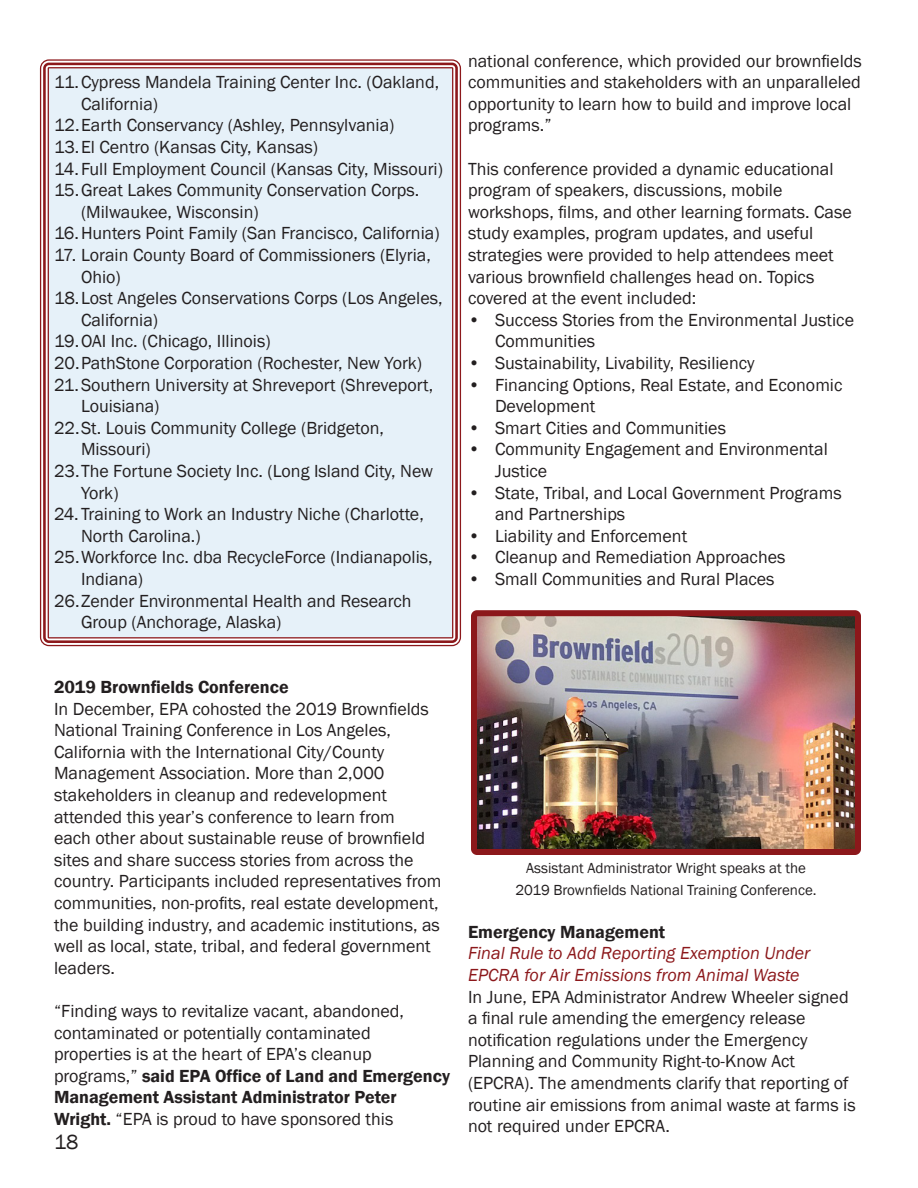
<style>
.page{position:relative;width:918px;height:1188px;background:#fff}
.page>*{position:absolute;margin:0;border:0;box-sizing:border-box;transform-origin:0 0}
.t1{font:21px "Franklin Gothic";color:#231f20}
.t2{font:18px/21.6px "Franklin Gothic";color:#231f20}
.t3{font:italic 18px/21.6px "Franklin Gothic";color:#8c181b}
.t4{font:600 18px "Franklin Gothic";color:#231f20}
.t5{font:15px/21.6px "Franklin Gothic";color:#231f20;text-align:center}
.s1{font-weight:600}
</style>
<div class="page">
<div style="left:48px;top:68px;width:405px;height:570px;background:#e6f1f9"></div>
<div style="left:43px;top:63px;width:415px;height:580px;border:3px solid #8c181b;border-radius:4px"></div>
<img style="left:478px;top:617px;width:376px;height:231px">
<div style="left:471px;top:610px;width:390px;height:245px;border:6px solid #8c181b;border-radius:3px"></div>
<p class="t2" style="left:81px;top:72px;width:360px;text-indent:-27px">11.Cypress Mandela Training Center Inc. (Oakland,<br>California)</p>
<p class="t2" style="left:54px;top:115px;width:342px">12.Earth Conservancy (Ashley, Pennsylvania)</p>
<p class="t2" style="left:54px;top:137px;width:266px">13.El Centro (Kansas City, Kansas)</p>
<p class="t2" style="left:54px;top:158px;width:391px">14.Full Employment Council (Kansas City, Missouri)</p>
<p class="t2" style="left:81px;top:180px;width:340px;text-indent:-27px">15.Great Lakes Community Conservation Corps. (Milwaukee, Wisconsin)</p>
<p class="t2" style="left:54px;top:223px;width:387px">16.Hunters Point Family (San Francisco, California)</p>
<p class="t2" style="left:81px;top:245px;width:351px;text-indent:-27px">17. Lorain County Board of Commissioners (Elyria,<br>Ohio)</p>
<p class="t2" style="left:81px;top:288px;width:363px;text-indent:-27px">18.Lost Angeles Conservations Corps (Los Angeles,<br>California)</p>
<p class="t2" style="left:54px;top:331px;width:218px">19.OAI Inc. (Chicago, Illinois)</p>
<p class="t2" style="left:54px;top:353px;width:370px">20.PathStone Corporation (Rochester, New York)</p>
<p class="t2" style="left:81px;top:374px;width:354px;text-indent:-27px">21.Southern University at Shreveport (Shreveport,<br>Louisiana)</p>
<p class="t2" style="left:81px;top:417px;width:304px;text-indent:-27px">22.St. Louis Community College (Bridgeton,<br>Missouri)</p>
<p class="t2" style="left:81px;top:461px;width:354px;text-indent:-27px">23.The Fortune Society Inc. (Long Island City, New<br>York)</p>
<p class="t2" style="left:81px;top:504px;width:344px;text-indent:-27px">24. Training to Work an Industry Niche (Charlotte,<br>North Carolina.)</p>
<p class="t2" style="left:81px;top:547px;width:353px;text-indent:-27px">25.Workforce Inc. dba RecycleForce (Indianapolis,<br>Indiana)</p>
<p class="t2" style="left:81px;top:590px;width:332px;text-indent:-27px">26.Zender Environmental Health and Research<br>Group (Anchorage, Alaska)</p>
<p class="t2" style="left:468px;top:50px;width:395px">national conference, which provided our brownfields communities and stakeholders with an unparalleled opportunity to learn how to build and improve local programs.”</p>
<p class="t2" style="left:468px;top:158px;width:385px">This conference provided a dynamic educational program of speakers, discussions, mobile workshops, films, and other learning formats. Case study examples, program updates, and useful strategies were provided to help attendees meet various brownfield challenges head on. Topics covered at the event included:</p>
<p class="t2" style="left:495px;top:309px;width:361px;text-indent:-27px">• Success Stories from the Environmental Justice<br>Communities</p>
<p class="t2" style="left:468px;top:353px;width:288px">• Sustainability, Livability, Resiliency</p>
<p class="t2" style="left:495px;top:374px;width:349px;text-indent:-27px">• Financing Options, Real Estate, and Economic<br>Development</p>
<p class="t2" style="left:468px;top:417px;width:260px">• Smart Cities and Communities</p>
<p class="t2" style="left:495px;top:439px;width:334px;text-indent:-27px">• Community Engagement and Environmental<br>Justice</p>
<p class="t2" style="left:495px;top:482px;width:348px;text-indent:-27px">• State, Tribal, and Local Government Programs and Partnerships</p>
<p class="t2" style="left:468px;top:525px;width:221px">• Liability and Enforcement</p>
<p class="t2" style="left:468px;top:547px;width:319px">• Cleanup and Remediation Approaches</p>
<p class="t2" style="left:468px;top:569px;width:308px">• Small Communities and Rural Places</p>
<p class="t4" style="left:54px;top:676px;width:236px">2019 Brownfields Conference</p>
<p class="t2" style="left:54px;top:698px;width:389px">In December, EPA cohosted the 2019 Brownfields National Training Conference in Los Angeles, California with the International City/County Management Association. More than 2,000 stakeholders in cleanup and redevelopment attended this year’s conference to learn from<br>each other about sustainable reuse of brownfield sites and share success stories from across the country. Participants included representatives from communities, non-profits, real estate development, the building industry, and academic institutions, as well as local, state, tribal, and federal government leaders.</p>
<p class="t2" style="left:54px;top:1001px;width:398px">“Finding ways to revitalize vacant, abandoned, contaminated or potentially contaminated properties is at the heart of EPA’s cleanup programs,” <span class="s1">said EPA Office of Land and Emergency Management Assistant Administrator Peter Wright.</span> “EPA is proud to have sponsored this</p>
<p class="t1" style="left:54px;top:1129px;width:26px">18</p>
<p class="t5" style="left:515px;top:858px;width:303px">Assistant Administrator Wright speaks at the<br>2019 Brownfields National Training Conference.</p>
<p class="t4" style="left:468px;top:921px;width:199px">Emergency Management</p>
<p class="t3" style="left:468px;top:943px;width:344px">Final Rule to Add Reporting Exemption Under<br>EPCRA for Air Emissions from Animal Waste</p>
<p class="t2" style="left:468px;top:986px;width:389px">In June, EPA Administrator Andrew Wheeler signed a final rule amending the emergency release notification regulations under the Emergency Planning and Community Right-to-Know Act (EPCRA). The amendments clarify that reporting of routine air emissions from animal waste at farms is not required under EPCRA.</p>
</div>
